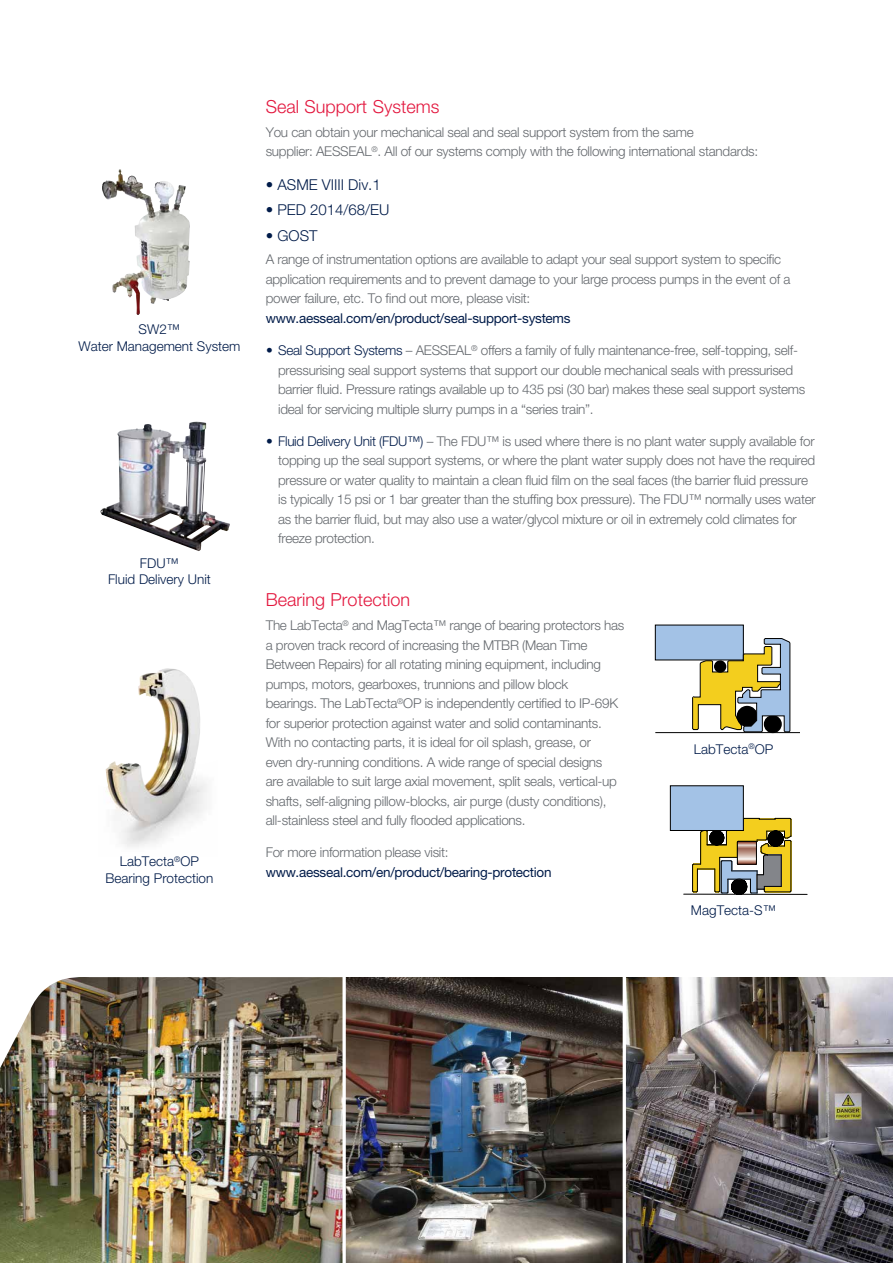
<style>
.page{position:relative;width:893px;height:1263px;background:#fff}
.page>*{position:absolute;margin:0;border:0;box-sizing:border-box;transform-origin:0 0}
.t1{font:300 18px "Helvetica Neue LTW1 G";color:#e3173e}
.t2{font:300 15px "Helvetica Neue LTW1 G";color:#001b49}
.t3{font:300 13.5px/19.5px "Helvetica Neue LTW1 G";letter-spacing:-.02em;color:#65696e}
.t4{font:300 13.5px/16.5px "Helvetica Neue LTW1 G";color:#001b49;text-align:center}
.t5{font:13.5px "Helvetica Neue LTW1 G";letter-spacing:-.02em;color:#001b49}
.s1{color:#001b49}
</style>
<div class="page">
<img style="left:0;top:977px;width:613px;height:286px">
<img style="left:613px;top:977px;width:280px;height:286px">
<svg style="left:342px;top:977px;width:4px;height:286px"></svg>
<hr style="left:623px;top:956px;width:3px;height:307px;background:#fff">
<img style="left:102px;top:169px;width:46px;height:105px">
<hr style="left:684px;top:894px;width:123px;height:1px;background:#000">
<svg style="left:670px;top:785px;width:122px;height:110px"></svg>
<img style="left:105px;top:668px;width:102px;height:179px">
<hr style="left:655px;top:732px;width:144px;height:1px;background:#000">
<div style="left:655px;top:625px;width:88px;height:35px;background:#a3c2e6"></div>
<svg style="left:691px;top:638px;width:100px;height:95px"></svg>
<img style="left:100px;top:422px;width:130px;height:129px">
<p class="t4" style="left:78px;top:321px;width:164px">SW2™<br>Water Management System</p>
<p class="t4" style="left:108px;top:555px;width:104px">FDU™<br>Fluid Delivery Unit</p>
<p class="t4" style="left:106px;top:853px;width:109px">LabTecta<sup>®</sup>OP<br>Bearing Protection</p>
<h1 class="t1" style="left:266px;top:95px;width:175px">Seal Support Systems</h1>
<p class="t3" style="left:266px;top:122px;width:494px">You can obtain your mechanical seal and seal support system from the same<br>supplier: AESSEAL<sup>®</sup>. All of our systems comply with the following international standards:</p>
<p class="t2" style="left:266px;top:175px;width:117px">• ASME VIIII Div.1</p>
<p class="t2" style="left:266px;top:201px;width:125px">• PED 2014/68/EU</p>
<p class="t2" style="left:266px;top:226px;width:53px">• GOST</p>
<p class="t3" style="left:266px;top:250px;width:526px">A range of instrumentation options are available to adapt your seal support system to specific application requirements and to prevent damage to your large process pumps in the event of a power failure, etc. To find out more, please visit:</p>
<p class="t5" style="left:266px;top:310px;width:306px">www.aesseal.com/en/product/seal-support-systems</p>
<p class="t3" style="left:278px;top:340px;width:529px;text-indent:-12px"><span class="s1">• Seal Support Systems</span> – AESSEAL<sup>®</sup> offers a family of fully maintenance-free, self-topping, self&shy;pressurising seal support systems that support our double mechanical seals with pressurised barrier fluid. Pressure ratings available up to 435 psi (30 bar) makes these seal support systems ideal for servicing multiple slurry pumps in a “series train”.</p>
<p class="t3" style="left:278px;top:431px;width:539px;text-indent:-12px"><span class="s1">• Fluid Delivery Unit (FDU™)</span> – The FDU™ is used where there is no plant water supply available for topping up the seal support systems, or where the plant water supply does not have the required pressure or water quality to maintain a clean fluid film on the seal faces (the barrier fluid pressure is typically 15 psi or 1 bar greater than the stuffing box pressure). The FDU™ normally uses water as the barrier fluid, but may also use a water/glycol mixture or oil in extremely cold climates for freeze protection.</p>
<h1 class="t1" style="left:266px;top:589px;width:146px">Bearing Protection</h1>
<p class="t3" style="left:266px;top:615px;width:360px">The LabTecta<sup>®</sup> and MagTecta™ range of bearing protectors has a proven track record of increasing the MTBR (Mean Time Between Repairs) for all rotating mining equipment, including pumps, motors, gearboxes, trunnions and pillow block<br>bearings. The LabTecta<sup>®</sup>OP is independently certified to IP-69K for superior protection against water and solid contaminants.<br>With no contacting parts, it is ideal for oil splash, grease, or<br>even dry-running conditions. A wide range of special designs<br>are available to suit large axial movement, split seals, vertical-up shafts, self-aligning pillow-blocks, air purge (dusty conditions), all-stainless steel and fully flooded applications.</p>
<p class="t3" style="left:266px;top:843px;width:184px">For more information please visit:</p>
<p class="t5" style="left:266px;top:864px;width:287px">www.aesseal.com/en/product/bearing-protection</p>
<p class="t4" style="left:694px;top:740px;width:81px">LabTecta<sup>®</sup>OP</p>
<p class="t4" style="left:691px;top:902px;width:87px">MagTecta-S™</p>
</div>
